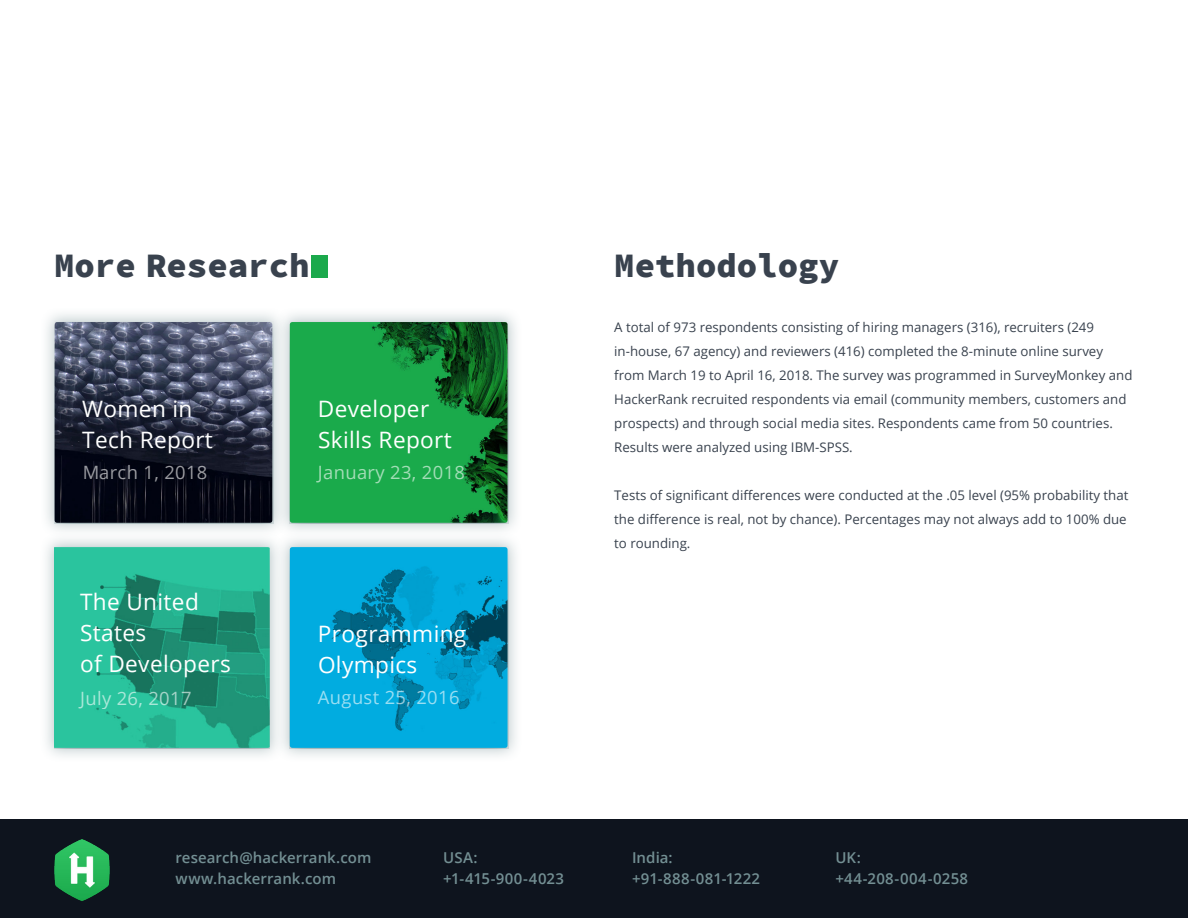
<style>
.page{position:relative;width:1188px;height:918px;background:#fff}
.page>*{position:absolute;margin:0;border:0;box-sizing:border-box;transform-origin:0 0}
.t1{font:900 34.05px "Source Code Pro";color:#39424e}
.t2{font:22.65px/31px "Open Sans";letter-spacing:.015em;color:#fff}
.t3{font:18.45px "Open Sans";letter-spacing:.02em;color:#fff}
.t4{font:600 15px/21px "Open Sans";letter-spacing:.005em;color:#738f93}
.t5{font:13.2px/24px "Open Sans";color:#39424e}
</style>
<div class="page">
<div style="left:1px;top:819px;width:1187px;height:99px;background:#0e141e"></div>
<img style="left:54px;top:839px;width:56px;height:62px">
<div style="left:40px;top:307px;width:247px;height:231px;background:#738f93;opacity:.49"></div>
<img style="left:55px;top:322px;width:217px;height:201px">
<div style="left:275px;top:307px;width:248px;height:231px;background:#738f93;opacity:.49"></div>
<img style="left:290px;top:322px;width:218px;height:201px">
<div style="left:39px;top:532px;width:246px;height:231px;background:#738f93;opacity:.49"></div>
<img style="left:54px;top:547px;width:216px;height:201px">
<div style="left:275px;top:532px;width:248px;height:231px;background:#738f93;opacity:.49"></div>
<img style="left:290px;top:547px;width:218px;height:201px">
<div style="left:311px;top:256px;width:16px;height:22px;background:#1ba94c"></div>
<p class="t1" style="left:54px;top:244px;width:257px">More Research</p>
<p class="t1" style="left:614px;top:244px;width:226px">Methodology</p>
<p class="t5" style="left:614px;top:315px;width:520px">A total of 973 respondents consisting of hiring managers (316), recruiters (249 in-house, 67 agency) and reviewers (416) completed the 8-minute online survey from March 19 to April 16, 2018. The survey was programmed in SurveyMonkey and HackerRank recruited respondents via email (community members, customers and prospects) and through social media sites. Respondents came from 50 countries.<br>Results were analyzed using IBM-SPSS.</p>
<p class="t5" style="left:614px;top:483px;width:516px">Tests of significant differences were conducted at the .05 level (95% probability that the difference is real, not by chance). Percentages may not always add to 100% due to rounding.</p>
<p class="t2" style="left:318px;top:392px;width:135px">Developer<br>Skills Report</p>
<h3 class="t3" style="left:318px;top:460px;width:149px">January 23, 2018</h3>
<p class="t2" style="left:82px;top:392px;width:132px">Women in<br>Tech Report</p>
<h3 class="t3" style="left:82px;top:460px;width:127px">March 1, 2018</h3>
<p class="t2" style="left:80px;top:586px;width:152px">The United<br>States<br>of Developers</p>
<h3 class="t3" style="left:80px;top:685px;width:113px">July 26, 2017</h3>
<p class="t2" style="left:318px;top:617px;width:150px">Programming<br>Olympics</p>
<h3 class="t3" style="left:318px;top:685px;width:143px">August 25, 2016</h3>
<p class="t4" style="left:175px;top:847px;width:198px">research@hackerrank.com www.hackerrank.com</p>
<p class="t4" style="left:443px;top:847px;width:122px">USA: +1-415-900-4023</p>
<p class="t4" style="left:632px;top:847px;width:130px">India: +91-888-081-1222</p>
<p class="t4" style="left:835px;top:847px;width:134px">UK: +44-208-004-0258</p>
</div>
